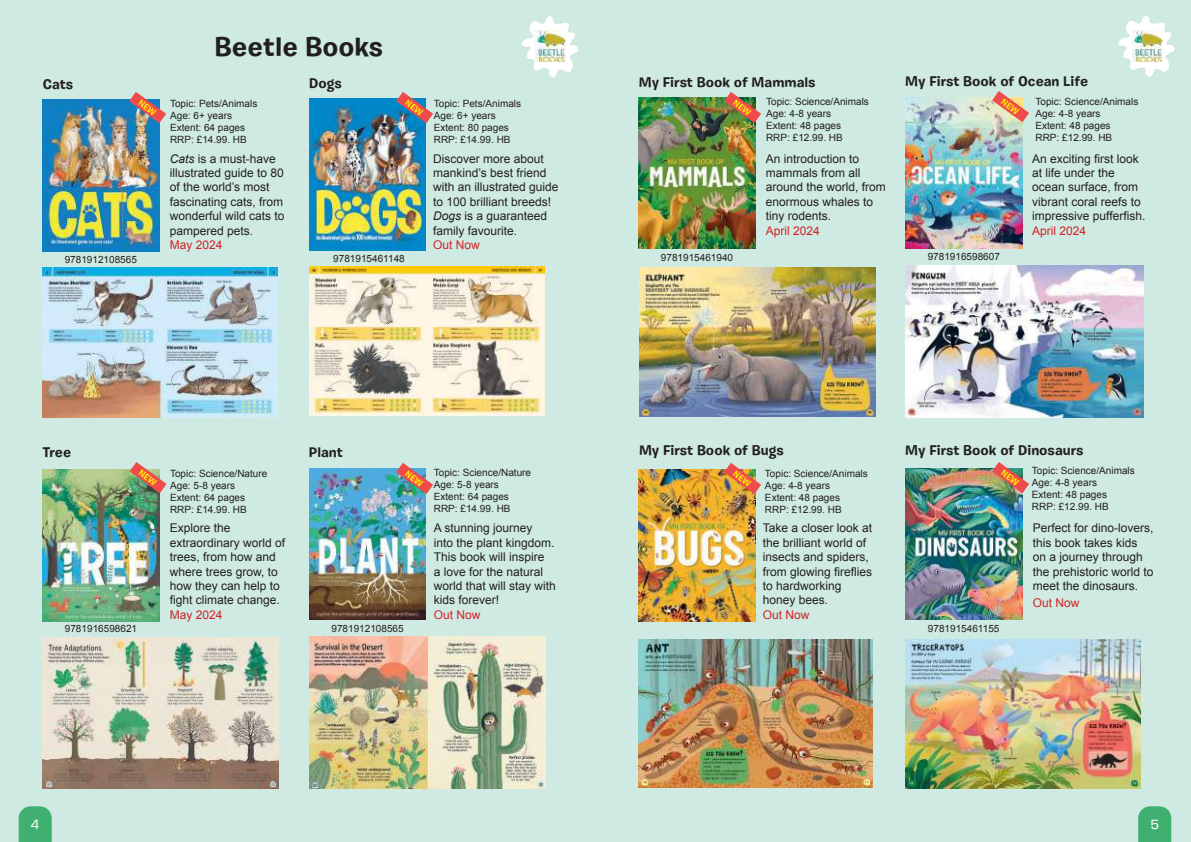
<style>
.page{position:relative;width:1191px;height:842px;background:#cfeae2}
.page>*{position:absolute;margin:0;border:0;box-sizing:border-box;transform-origin:0 0}
.t1{font:700 27px "Burbank Small";color:#221f1f}
.t2{font:700 14px "Burbank Small";color:#221f1f}
.t3{font:500 14px "Burbank Small";color:#fff}
.t4{font:12px/14.4px "Arial";color:#221f1f}
.t5{font:12px "Arial";color:#d12229}
.t6{font:10px/12px "Arial";color:#221f1f}
.s1{font-style:italic}
</style>
<div class="page">
<img style="left:42px;top:100px;width:117px;height:151px">
<img style="left:638px;top:98px;width:117px;height:151px">
<img style="left:309px;top:469px;width:117px;height:151px">
<img style="left:905px;top:468px;width:117px;height:152px">
<img style="left:43px;top:469px;width:116px;height:152px">
<img style="left:638px;top:470px;width:117px;height:151px">
<img style="left:309px;top:99px;width:117px;height:151px">
<img style="left:905px;top:97px;width:117px;height:152px">
<img style="left:42px;top:268px;width:236px;height:149px">
<img style="left:639px;top:267px;width:237px;height:150px">
<img style="left:309px;top:637px;width:236px;height:152px">
<img style="left:43px;top:638px;width:236px;height:150px">
<img style="left:638px;top:640px;width:234px;height:147px">
<img style="left:905px;top:639px;width:235px;height:149px">
<img style="left:309px;top:267px;width:235px;height:148px">
<img style="left:905px;top:265px;width:238px;height:153px">
<svg style="left:19px;top:806px;width:33px;height:36px"></svg>
<svg style="left:1138px;top:806px;width:33px;height:36px"></svg>
<svg style="left:522px;top:16px;width:56px;height:62px"></svg>
<img style="left:535px;top:31px;width:31px;height:31px">
<svg style="left:1118px;top:16px;width:57px;height:61px"></svg>
<img style="left:1132px;top:31px;width:30px;height:31px">
<svg style="left:129px;top:92px;width:37px;height:31px"></svg>
<svg style="left:130px;top:462px;width:37px;height:31px"></svg>
<svg style="left:396px;top:92px;width:37px;height:31px"></svg>
<svg style="left:724px;top:92px;width:37px;height:31px"></svg>
<svg style="left:396px;top:463px;width:37px;height:31px"></svg>
<svg style="left:724px;top:463px;width:37px;height:31px"></svg>
<svg style="left:992px;top:91px;width:37px;height:31px"></svg>
<svg style="left:992px;top:462px;width:37px;height:31px"></svg>
<h1 class="t1" style="left:214px;top:37px;width:170px">Beetle Books</h1>
<p class="t2" style="left:309px;top:78px;width:34px">Dogs</p>
<p class="t2" style="left:905px;top:76px;width:184px">My First Book of Ocean Life</p>
<p class="t2" style="left:43px;top:79px;width:32px">Cats</p>
<p class="t2" style="left:639px;top:76px;width:178px">My First Book of Mammals</p>
<p class="t6" style="left:434px;top:98px;width:89px">Topic: Pets/Animals<br>Age: 6+ years<br>Extent: 80 pages<br>RRP: £14.99. HB</p>
<p class="t6" style="left:1035px;top:97px;width:104px">Topic: Science/Animals<br>Age: 4-8 years<br>Extent: 48 pages<br>RRP: £12.99. HB</p>
<p class="t6" style="left:170px;top:98px;width:89px">Topic: Pets/Animals<br>Age: 6+ years<br>Extent: 64 pages<br>RRP: £14.99. HB</p>
<p class="t6" style="left:766px;top:97px;width:104px">Topic: Science/Animals<br>Age: 4-8 years<br>Extent: 48 pages<br>RRP: £12.99. HB</p>
<p class="t4" style="left:170px;top:152px;width:116px"><span class="s1">Cats</span> is a must-have illustrated guide to 80 of the world’s most fascinating cats, from wonderful wild cats to pampered pets.</p>
<p class="t5" style="left:170px;top:240px;width:54px">May 2024</p>
<p class="t4" style="left:433px;top:152px;width:127px">Discover more about mankind’s best friend with an illustrated guide to 100 brilliant breeds!<br><span class="s1">Dogs</span> is a guaranteed family favourite.</p>
<p class="t5" style="left:433px;top:240px;width:48px">Out Now</p>
<p class="t4" style="left:765px;top:152px;width:122px">An introduction to mammals from all around the world, from enormous whales to tiny rodents.</p>
<p class="t5" style="left:765px;top:226px;width:56px">April 2024</p>
<p class="t6" style="left:333px;top:253px;width:73px">9781915461148</p>
<p class="t6" style="left:927px;top:251px;width:74px">9781916598607</p>
<p class="t6" style="left:65px;top:254px;width:74px">9781912108565</p>
<p class="t6" style="left:661px;top:252px;width:74px">9781915461940</p>
<p class="t4" style="left:1032px;top:151px;width:115px">An exciting 昀椀rst look at life under the ocean surface, from vibrant coral reefs to impressive puffer昀椀sh.</p>
<p class="t5" style="left:1032px;top:226px;width:56px">April 2024</p>
<p class="t2" style="left:309px;top:447px;width:36px">Plant</p>
<p class="t2" style="left:905px;top:445px;width:180px">My First Book of Dinosaurs</p>
<p class="t2" style="left:42px;top:447px;width:30px">Tree</p>
<p class="t2" style="left:639px;top:445px;width:146px">My First Book of Bugs</p>
<p class="t6" style="left:434px;top:467px;width:99px">Topic: Science/Nature<br>Age: 5-8 years<br>Extent: 64 pages<br>RRP: £14.99. HB</p>
<p class="t6" style="left:1032px;top:466px;width:104px">Topic: Science/Animals<br>Age: 4-8 years<br>Extent: 48 pages<br>RRP: £12.99. HB</p>
<p class="t6" style="left:170px;top:468px;width:99px">Topic: Science/Nature<br>Age: 5-8 years<br>Extent: 64 pages<br>RRP: £14.99. HB</p>
<p class="t6" style="left:765px;top:468px;width:104px">Topic: Science/Animals<br>Age: 4-8 years<br>Extent: 48 pages<br>RRP: £12.99. HB</p>
<p class="t4" style="left:170px;top:522px;width:117px">Explore the extraordinary world of trees, from how and where trees grow, to how they can help to昀椀ght climate change.</p>
<p class="t5" style="left:170px;top:610px;width:54px">May 2024</p>
<p class="t4" style="left:434px;top:522px;width:123px">A stunning journey<br>into the plant kingdom.<br>This book will inspire<br>a love for the natural world that will stay with kids forever!</p>
<p class="t5" style="left:434px;top:610px;width:48px">Out Now</p>
<p class="t4" style="left:763px;top:522px;width:111px">Take a closer look at the brilliant world of insects and spiders, from glowing 昀椀re昀氀ies to hardworking honey bees.</p>
<p class="t5" style="left:763px;top:610px;width:48px">Out Now</p>
<p class="t6" style="left:65px;top:624px;width:74px">9781916598621</p>
<p class="t6" style="left:331px;top:623px;width:74px">9781912108565</p>
<p class="t6" style="left:928px;top:623px;width:73px">9781915461155</p>
<p class="t4" style="left:1032px;top:522px;width:122px">Perfect for dino-lovers, this book takes kids on a journey through the prehistoric world to meet the dinosaurs.</p>
<p class="t5" style="left:1032px;top:598px;width:48px">Out Now</p>
<p class="t3" style="left:31px;top:818px;width:10px">4</p>
<p class="t3" style="left:1150px;top:818px;width:10px">5</p>
</div>
